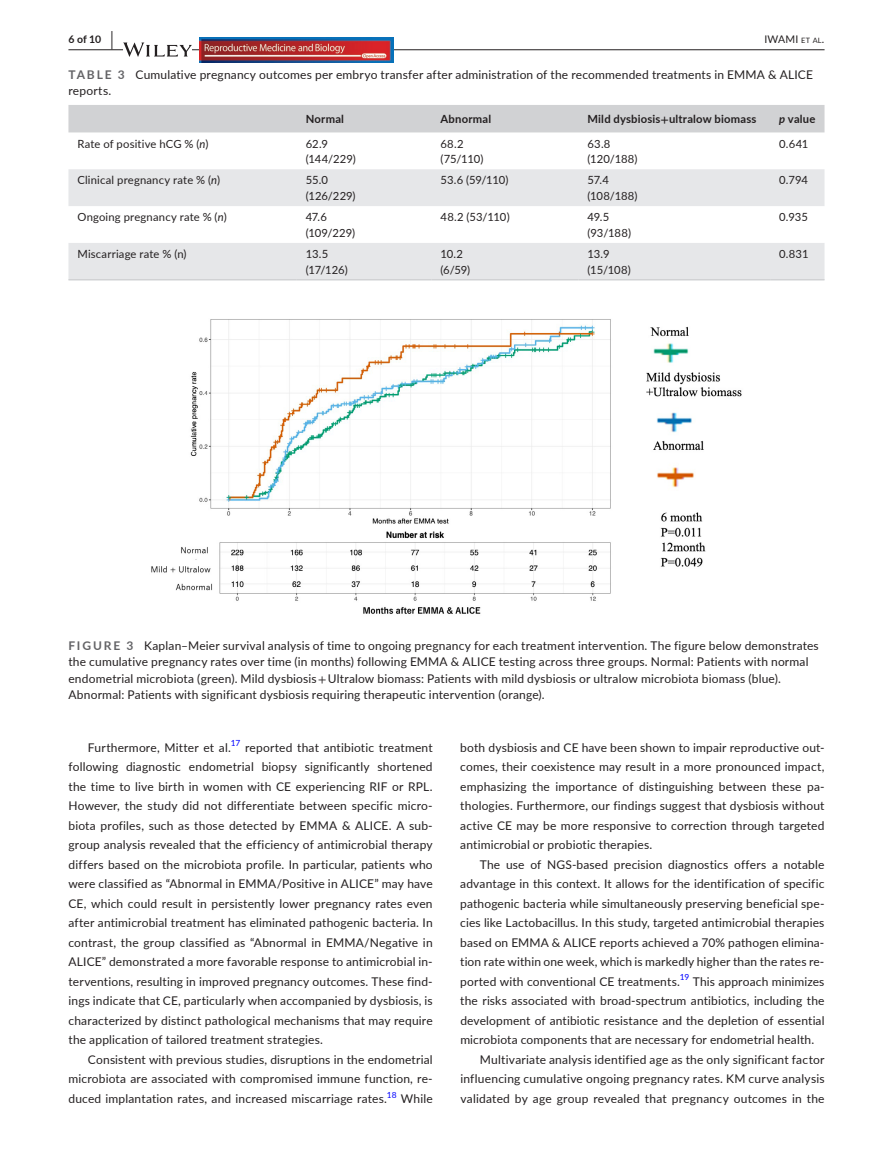
<style>
.page{position:relative;width:893px;height:1174px;background:#fff}
.page>*{position:absolute;margin:0;border:0;box-sizing:border-box;transform-origin:0 0}
.t1{font:12px/19.5px "Lato";letter-spacing:.015em;color:#231f20;text-align:justify}
.t2{font:11.25px/15.8px "Lato";letter-spacing:.015em;color:#231f20}
.t3{font:700 11.25px "Lato";letter-spacing:.02em;color:#231f20}
.t4{font:10.5px "Lato";letter-spacing:.02em;color:#231f20}
.t5{font:700 10.5px "Lato";color:#231f20}
.t6{font:8.4px "Lato";color:#00f}
.s1{font-size:19.5px}
.s2{font-size:7.35px}
.s3{font-weight:700;color:#636366}
.s4{font-family:"STIX"}
.s5{font-style:italic}
</style>
<div class="page">
<hr style="left:68px;top:49px;width:756px;height:1px;background:#231f20">
<svg style="left:123px;top:42px;width:69px;height:15px"></svg>
<img style="left:200px;top:37px;width:194px;height:25px">
<img style="left:151px;top:319px;width:591px;height:295px">
<div style="left:68px;top:105px;width:756px;height:27px;background:#d1d2d4"></div>
<svg style="left:68px;top:169px;width:756px;height:110px;fill:#e6e7e9"></svg>
<hr style="left:68px;top:279px;width:229px;height:1px;background:#d1d2d4">
<hr style="left:297px;top:279px;width:134px;height:1px;background:#d1d2d4">
<hr style="left:431px;top:279px;width:147px;height:1px;background:#d1d2d4">
<hr style="left:578px;top:279px;width:192px;height:1px;background:#d1d2d4">
<hr style="left:770px;top:279px;width:54px;height:1px;background:#d1d2d4">
<p class="t5" style="left:68px;top:31px;width:46px">6 of 10 <span class="s1">|</span></p>
<p class="t4" style="left:764px;top:31px;width:62px">IWAMI <span class="s2">et al</span>.</p>
<p class="t1" style="left:68px;top:66px;width:746px;line-height:16.5px"><span class="s3">TABLE 3</span> Cumulative pregnancy outcomes per embryo transfer after administration of the recommended treatments in EMMA &amp; ALICE reports.</p>
<p class="t3" style="left:306px;top:111px;width:40px">Normal</p>
<p class="t3" style="left:440px;top:111px;width:52px">Abnormal</p>
<p class="t3" style="left:587px;top:111px;width:170px">Mild dysbiosis<span class="s4">+</span>ultralow biomass</p>
<p class="t3" style="left:779px;top:111px;width:38px"><span class="s5">p</span> value</p>
<p class="t2" style="left:77px;top:135px;width:133px">Rate of positive hCG % (<span class="s5">n</span>)</p>
<p class="t2" style="left:306px;top:135px;width:52px">62.9 (144/229)</p>
<p class="t2" style="left:440px;top:135px;width:44px">68.2 (75/110)</p>
<p class="t2" style="left:587px;top:135px;width:52px">63.8 (120/188)</p>
<p class="t2" style="left:779px;top:135px;width:31px">0.641</p>
<p class="t2" style="left:77px;top:172px;width:144px">Clinical pregnancy rate % (<span class="s5">n</span>)</p>
<p class="t2" style="left:306px;top:172px;width:51px">55.0 (126/229)</p>
<p class="t2" style="left:440px;top:172px;width:69px">53.6 (59/110)</p>
<p class="t2" style="left:587px;top:172px;width:52px">57.4 (108/188)</p>
<p class="t2" style="left:779px;top:172px;width:30px">0.794</p>
<p class="t2" style="left:77px;top:209px;width:151px">Ongoing pregnancy rate % (<span class="s5">n</span>)</p>
<p class="t2" style="left:306px;top:209px;width:51px">47.6 (109/229)</p>
<p class="t2" style="left:440px;top:209px;width:71px">48.2 (53/110)</p>
<p class="t2" style="left:587px;top:209px;width:45px">49.5 (93/188)</p>
<p class="t2" style="left:779px;top:209px;width:30px">0.935</p>
<p class="t2" style="left:77px;top:245px;width:111px">Miscarriage rate % (n)</p>
<p class="t2" style="left:306px;top:245px;width:44px">13.5 (17/126)</p>
<p class="t2" style="left:440px;top:245px;width:31px">10.2 (6/59)</p>
<p class="t2" style="left:587px;top:245px;width:45px">13.9 (15/108)</p>
<p class="t2" style="left:779px;top:245px;width:31px">0.831</p>
<p class="t1" style="left:68px;top:636px;width:752px;line-height:16.5px;text-align:left"><span class="s3">FIGURE 3</span> Kaplan–Meier survival analysis of time to ongoing pregnancy for each treatment intervention. The figure below demonstrates the cumulative pregnancy rates over time (in months) following EMMA &amp; ALICE testing across three groups. Normal: Patients with normal endometrial microbiota (green). Mild dysbiosis <span class="s4">+</span> Ultralow biomass: Patients with mild dysbiosis or ultralow microbiota biomass (blue).<br>Abnormal: Patients with significant dysbiosis requiring therapeutic intervention (orange).</p>
<p class="t1" style="left:88px;top:737px;width:144px">Furthermore, Mitter et al.</p>
<p class="t6" style="left:231px;top:737px;width:11px">17</p>
<p class="t1" style="left:68px;top:737px;width:366px;text-indent:177px">reported that antibiotic treatment following diagnostic endometrial biopsy significantly shortened the time to live birth in women with CE experiencing RIF or RPL.<br>However, the study did not differentiate between specific micro&shy;biota profiles, such as those detected by EMMA &amp; ALICE. A sub&shy;group analysis revealed that the efficiency of antimicrobial therapy differs based on the microbiota profile. In particular, patients who were classified as “Abnormal in EMMA/Positive in ALICE” may have CE, which could result in persistently lower pregnancy rates even after antimicrobial treatment has eliminated pathogenic bacteria. In contrast, the group classified as “Abnormal in EMMA/Negative in ALICE” demonstrated a more favorable response to antimicrobial in&shy;terventions, resulting in improved pregnancy outcomes. These find&shy;ings indicate that CE, particularly when accompanied by dysbiosis, is characterized by distinct pathological mechanisms that may require the application of tailored treatment strategies.</p>
<p class="t1" style="left:68px;top:1049px;width:366px;text-indent:20px">Consistent with previous studies, disruptions in the endometrial microbiota are associated with compromised immune function, re&shy;duced implantation rates, and increased miscarriage rates.<sup>18</sup> While</p>
<p class="t1" style="left:460px;top:737px;width:366px">both dysbiosis and CE have been shown to impair reproductive out&shy;comes, their coexistence may result in a more pronounced impact, emphasizing the importance of distinguishing between these pa&shy;thologies. Furthermore, our findings suggest that dysbiosis without active CE may be more responsive to correction through targeted antimicrobial or probiotic therapies.</p>
<p class="t1" style="left:480px;top:854px;width:346px">The use of NGS-based precision diagnostics offers a notable</p>
<p class="t1" style="left:460px;top:873px;width:366px">advantage in this context. It allows for the identification of specific</p>
<p class="t1" style="left:460px;top:893px;width:366px">pathogenic bacteria while simultaneously preserving beneficial spe-</p>
<p class="t1" style="left:460px;top:912px;width:366px">cies like Lactobacillus. In this study, targeted antimicrobial therapies</p>
<p class="t1" style="left:460px;top:932px;width:366px">based on EMMA &amp; ALICE reports achieved a 70% pathogen elimina-</p>
<p class="t1" style="left:460px;top:951px;width:366px">tion rate within one week, which is markedly higher than the rates re-</p>
<p class="t1" style="left:460px;top:971px;width:366px">ported with conventional CE treatments.<sup>19</sup> This approach minimizes</p>
<p class="t1" style="left:460px;top:990px;width:366px">the risks associated with broad-spectrum antibiotics, including the</p>
<p class="t1" style="left:460px;top:1010px;width:366px">development of antibiotic resistance and the depletion of essential</p>
<p class="t1" style="left:460px;top:1029px;width:355px">microbiota components that are necessary for endometrial health.</p>
<p class="t1" style="left:480px;top:1049px;width:346px">Multivariate analysis identified age as the only significant factor</p>
<p class="t1" style="left:460px;top:1068px;width:366px">influencing cumulative ongoing pregnancy rates. KM curve analysis</p>
<p class="t1" style="left:460px;top:1088px;width:366px">validated by age group revealed that pregnancy outcomes in the</p>
</div>
